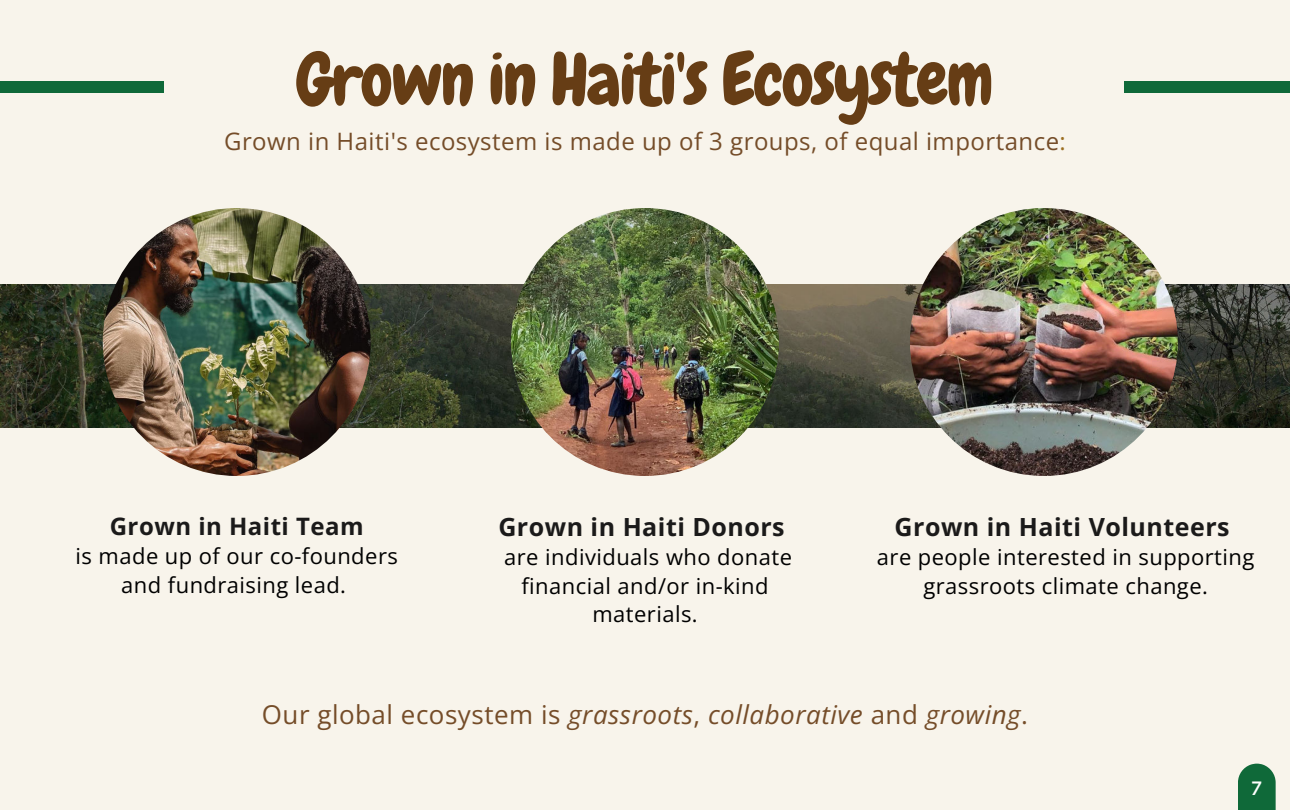
<style>
.page{position:relative;width:1290px;height:810px;background:#f8f4eb}
.page>*{position:absolute;margin:0;border:0;box-sizing:border-box;transform-origin:0 0}
.t1{font:72px "Chewy";letter-spacing:-.025em;color:#663d15}
.t2{font:italic 26px "Open Sans";letter-spacing:.02em;color:#754d29}
.t3{font:700 25px "Open Sans";letter-spacing:.02em;color:#1b1a1a}
.t4{font:24px "Open Sans";letter-spacing:.02em;color:#754d29}
.t5{font:700 24px "Open Sans";letter-spacing:.02em;color:#1b1a1a}
.t6{font:22px/28.5px "Open Sans";letter-spacing:.02em;color:#000;text-align:center}
.t7{font:500 18px "Now";color:#fff}
.s1{color:#9b6e20}
.s2{font-style:normal}
</style>
<div class="page">
<img style="left:0;top:284px;width:1290px;height:143px">
<img style="left:511px;top:208px;width:268px;height:268px;border-radius:50%">
<img style="left:103px;top:208px;width:268px;height:268px;border-radius:50%">
<img style="left:910px;top:208px;width:268px;height:268px;border-radius:50%">
<div style="left:0;top:81px;width:164px;height:12px;background:#0f6939"></div>
<div style="left:1124px;top:81px;width:166px;height:12px;background:#0f6939"></div>
<svg style="left:1238px;top:764px;width:38px;height:46px;background:#247549"></svg>
<h1 class="t1" style="left:296px;top:34px;width:699px">Grown in Haiti's Ecosystem</h1>
<p class="t4" style="left:224px;top:125px;width:843px">Grown in Haiti's ecosystem is made up of 3 groups, of equal importance<span class="s1">:</span></p>
<p class="t5" style="left:110px;top:509px;width:255px">Grown in Haiti Team</p>
<p class="t6" style="left:76px;top:541px;width:324px">is made up of our co-founders and fundraising lead.</p>
<p class="t3" style="left:498px;top:510px;width:288px">Grown in Haiti Donors</p>
<p class="t6" style="left:504px;top:543px;width:289px">are individuals who donate financial and/or in-kind materials.</p>
<p class="t3" style="left:895px;top:510px;width:336px">Grown in Haiti Volunteers</p>
<p class="t6" style="left:877px;top:543px;width:379px">are people interested in supporting grassroots climate change.</p>
<p class="t2" style="left:262px;top:696px;width:768px"><span class="s2">Our global ecosystem is</span> grassroots<span class="s2">,</span> collaborative <span class="s2">and</span> growing<span class="s2">.</span></p>
<p class="t7" style="left:1252px;top:775px;width:12px">7</p>
</div>
